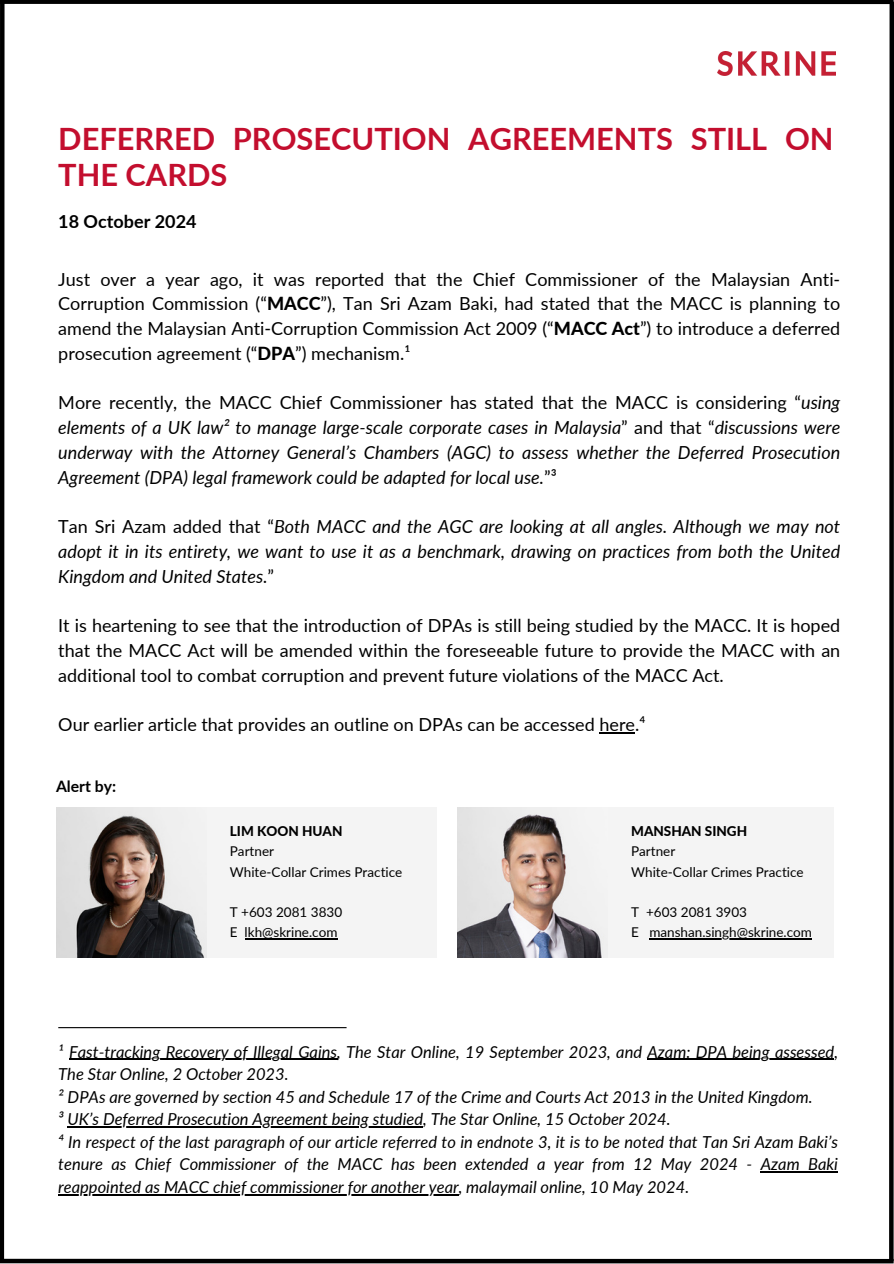
<style>
.page{position:relative;width:894px;height:1264px;background:#fff}
.page>*{position:absolute;margin:0;border:0;box-sizing:border-box;transform-origin:0 0}
.t1{font:700 30.75px/36px "Lato";color:#c30e2e}
.t2{font:18px/24.8px "Lato";color:#000;text-align:justify}
.t3{font:italic 18px/24.8px "Lato";color:#000;text-align:justify}
.t4{font:700 18px "Lato";color:#000}
.t5{font:italic 16.5px/22.5px "Lato";color:#000}
.t6{font:700 15.75px "Lato";color:#000}
.t7{font:13.5px/20.2px "Lato";color:#000}
.t8{font:800 13.5px "Lato";color:#000}
.s1{font-weight:800}
.s2{font-style:normal}
</style>
<div class="page">
<img style="left:717px;top:52px;width:118px;height:24px">
<hr style="left:0;top:0;width:893px;height:4px;background:#000">
<svg style="left:886px;top:4px;width:7px;height:1254px"></svg>
<div style="left:0;top:0;width:5px;height:1259px;background:#000"></div>
<div style="left:0;top:1258px;width:893px;height:5px;background:#000"></div>
<hr style="left:69px;top:1058px;width:268px;height:2px;background:#000">
<hr style="left:647px;top:1058px;width:187px;height:2px;background:#000">
<hr style="left:68px;top:1126px;width:355px;height:1px;background:#000">
<hr style="left:760px;top:1171px;width:77px;height:1px;background:#000">
<hr style="left:58px;top:1193px;width:400px;height:2px;background:#000">
<hr style="left:58px;top:1027px;width:288px;height:1px;background:#000">
<div style="left:193px;top:807px;width:243px;height:150px;background:#f4f4f4"></div>
<img style="left:56px;top:807px;width:150px;height:150px">
<div style="left:594px;top:807px;width:239px;height:150px;background:#f4f4f4"></div>
<img style="left:457px;top:807px;width:145px;height:150px">
<hr style="left:599px;top:732px;width:36px;height:1px;background:#000">
<hr style="left:244px;top:938px;width:93px;height:1px;background:#000">
<hr style="left:649px;top:938px;width:162px;height:1px;background:#000">
<p class="t1" style="left:58px;top:120px;width:776px">DEFERRED PROSECUTION AGREEMENTS STILL ON<br>THE CARDS</p>
<p class="t4" style="left:58px;top:210px;width:140px">18 October 2024</p>
<h4 class="t2" style="left:58px;top:266px;width:783px">Just over a year ago, it was reported that the Chief Commissioner of the Malaysian Anti-Corruption Commission (“<span class="s1">MACC</span>”), Tan Sri Azam Baki, had stated that the MACC is planning to amend the Malaysian Anti-Corruption Commission Act 2009 (“<span class="s1">MACC Act</span>”) to introduce a deferred prosecution agreement (“<span class="s1">DPA</span>”) mechanism.¹</h4>
<p class="t3" style="left:58px;top:390px;width:783px"><span class="s2">More recently, the MACC Chief Commissioner has stated that the MACC is considering “</span>using elements of a UK law² to manage large-scale corporate cases in Malaysia<span class="s2">” and that “</span>discussions were underway with the Attorney General’s Chambers (AGC) to assess whether the Deferred Prosecution Agreement (DPA) legal framework could be adapted for local use.<span class="s2">”³</span></p>
<p class="t3" style="left:58px;top:514px;width:783px"><span class="s2">Tan Sri Azam added that “</span>Both MACC and the AGC are looking at all angles. Although we may not adopt it in its entirety, we want to use it as a benchmark, drawing on practices from both the United Kingdom and United States.<span class="s2">”</span></p>
<p class="t2" style="left:58px;top:613px;width:783px">It is heartening to see that the introduction of DPAs is still being studied by the MACC. It is hoped that the MACC Act will be amended within the foreseeable future to provide the MACC with an additional tool to combat corruption and prevent future violations of the MACC Act.</p>
<p class="t2" style="left:58px;top:712px;width:588px">Our earlier article that provides an outline on DPAs can be accessed here.⁴</p>
<p class="t6" style="left:56px;top:777px;width:62px">Alert by:</p>
<p class="t8" style="left:230px;top:822px;width:114px">LIM KOON HUAN</p>
<p class="t7" style="left:230px;top:841px;width:174px">Partner<br>White-Collar Crimes Practice</p>
<p class="t7" style="left:230px;top:901px;width:114px">T +603 2081 3830<br>E lkh@skrine.com</p>
<h3 class="t8" style="left:631px;top:822px;width:117px">MANSHAN SINGH</h3>
<p class="t7" style="left:631px;top:841px;width:174px">Partner<br>White-Collar Crimes Practice</p>
<p class="t7" style="left:631px;top:901px;width:182px">T +603 2081 3903<br>E manshan.singh@skrine.com</p>
<h1 class="t5" style="left:58px;top:1040px;width:781px">¹ Fast-tracking Recovery of Illegal Gains, The Star Online, 19 September 2023, and Azam: DPA being assessed,</h1>
<h3 class="t5" style="left:58px;top:1062px;width:755px">The Star Online, 2 October 2023.<br>² DPAs are governed by section 45 and Schedule 17 of the Crime and Courts Act 2013 in the United Kingdom.<br>³ UK’s Deferred Prosecution Agreement being studied, The Star Online, 15 October 2024.</h3>
<h3 class="t5" style="left:58px;top:1130px;width:781px">⁴ In respect of the last paragraph of our article referred to in endnote 3, it is to be noted that Tan Sri Azam Baki’s tenure as Chief Commissioner of the MACC has been extended a year from 12 May 2024 - Azam Baki</h3>
<h3 class="t5" style="left:58px;top:1175px;width:632px">reappointed as MACC chief commissioner for another year, malaymail online, 10 May 2024.</h3>
</div>
